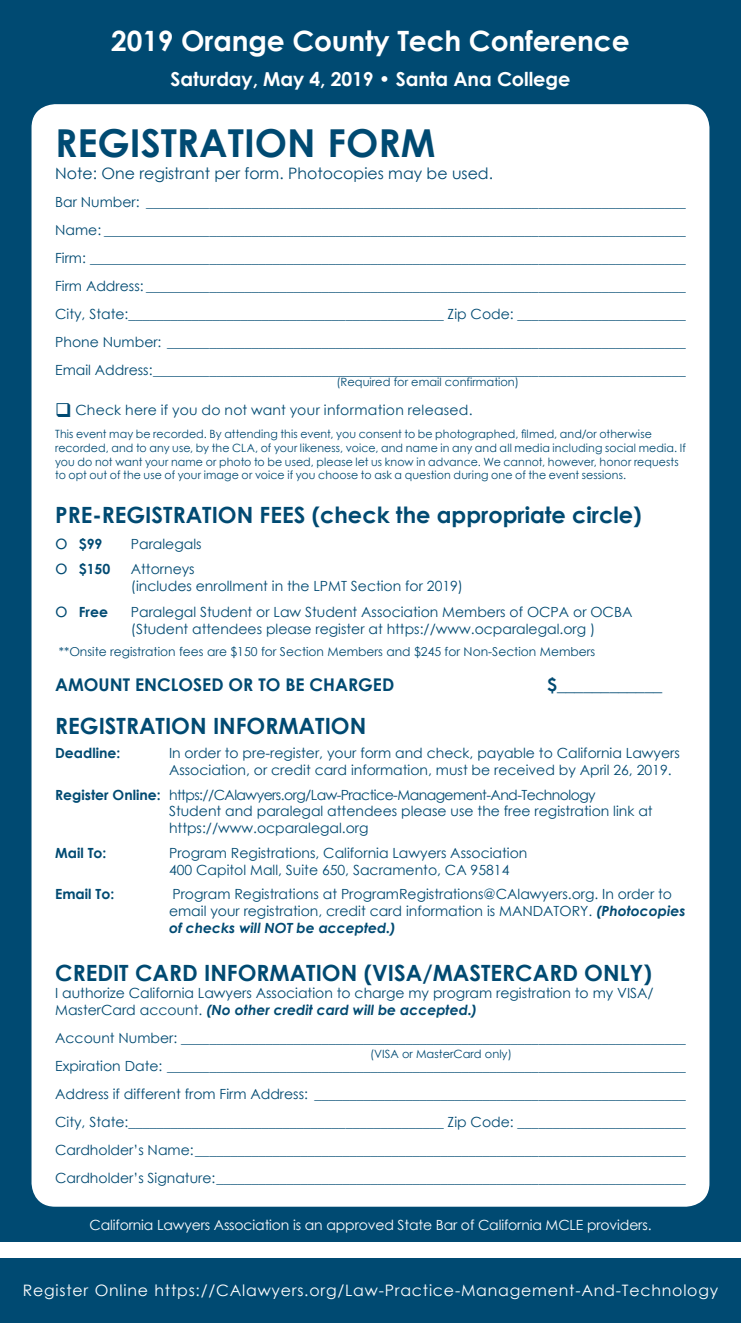
<style>
.page{position:relative;width:741px;height:1323px;background:#fff}
.page>*{position:absolute;margin:0;border:0;box-sizing:border-box;transform-origin:0 0}
.t1{font:700 38.5px "Century Gothic";color:#004a72}
.t2{font:700 28px "Century Gothic";letter-spacing:-.005em;color:#fff}
.t3{font:700 22.4px "Century Gothic";color:#004a72}
.t4{font:700 19.25px "Century Gothic";letter-spacing:-.005em;color:#fff}
.t5{font:700 17.5px "Century Gothic";color:#004a72}
.t6{font:15.75px "Century Gothic";letter-spacing:.05em;color:#fff}
.t7{font:15.75px "Century Gothic";color:#004a72}
.t8{font:14px/28px "Century Gothic";color:#004a72}
.t9{font:14px "Century Gothic";letter-spacing:-.04em;color:#004a72}
.t10{font:14px "Century Gothic";letter-spacing:-.01em;color:#fff}
.t11{font:14px "Century Gothic";letter-spacing:.02em;color:#004a72}
.t12{font:700 14px "Century Gothic";color:#004a72}
.t13{font:12.25px "Century Gothic";color:#004a72}
.t14{font:11.38px/13.7px "Century Gothic";letter-spacing:.005em;color:#004a72}
.s1{font-weight:400;font-size:19.25px}
.s2{font-weight:700}
.s3{font-weight:700;font-style:italic}
</style>
<div class="page">
<div style="left:0;top:0;width:740px;height:1323px;background:#004a72"></div>
<div style="left:0;top:1242px;width:740px;height:16px;background:#fff"></div>
<div style="left:32px;top:104px;width:677px;height:1103px;background:#fff;border-radius:24px"></div>
<h2 class="t2" style="left:111px;top:20px;width:519px">2019 Orange County Tech Conference</h2>
<h3 class="t4" style="left:170px;top:64px;width:401px">Saturday, May 4, 2019 • Santa Ana College</h3>
<h1 class="t1" style="left:55px;top:113px;width:381px">REGISTRATION FORM</h1>
<p class="t7" style="left:55px;top:162px;width:439px">Note: One registrant per form. Photocopies may be used.</p>
<p class="t8" style="left:55px;top:187px;width:631px;text-align:justify">Bar Number: _____________________________________________________________________________ Name: ___________________________________________________________________________________ Firm: _____________________________________________________________________________________ Firm Address: _____________________________________________________________________________ City, State:_____________________________________________ Zip Code: ________________________ Phone Number: __________________________________________________________________________ Email Address:____________________________________________________________________________</p>
<p class="t11" style="left:55px;top:400px;width:419px">❑ Check here if you do not want your information released.</p>
<p class="t14" style="left:55px;top:427px;width:632px">This event may be recorded. By attending this event, you consent to be photographed, filmed, and/or otherwise recorded, and to any use, by the CLA, of your likeness, voice, and name in any and all media including social media. If you do not want your name or photo to be used, please let us know in advance. We cannot, however, honor requests to opt out of the use of your image or voice if you choose to ask a question during one of the event sessions.</p>
<h3 class="t3" style="left:55px;top:498px;width:587px">PRE-REGISTRATION FEES (check the appropriate circle)</h3>
<p class="t12" style="left:55px;top:533px;width:49px"><span class="s1">o</span> $99</p>
<p class="t8" style="left:131px;top:529px;width:72px">Paralegals</p>
<p class="t12" style="left:55px;top:558px;width:56px"><span class="s1">o</span> $150</p>
<p class="t8" style="left:131px;top:560px;width:333px;line-height:17.5px">Attorneys<br>(includes enrollment in the LPMT Section for 2019)</p>
<p class="t12" style="left:55px;top:601px;width:54px"><span class="s1">o</span> Free</p>
<p class="t8" style="left:131px;top:603px;width:503px;line-height:17.5px">Paralegal Student or Law Student Association Members of OCPA or OCBA (Student attendees please register at https://www.ocparalegal.org )</p>
<p class="t13" style="left:59px;top:643px;width:537px">**Onsite registration fees are $150 for Section Members and $245 for Non-Section Members</p>
<p class="t5" style="left:55px;top:671px;width:340px">AMOUNT ENCLOSED OR TO BE CHARGED</p>
<p class="t5" style="left:547px;top:671px;width:116px">$____________</p>
<h3 class="t3" style="left:55px;top:708px;width:312px">REGISTRATION INFORMATION</h3>
<p class="t12" style="left:55px;top:742px;width:67px">Deadline:</p>
<p class="t8" style="left:169px;top:745px;width:512px;line-height:16.8px">In order to pre-register, your form and check, payable to California Lawyers<br>Association, or credit card information, must be received by April 26, 2019.</p>
<p class="t9" style="left:55px;top:785px;width:542px"><span class="s2">Register Online:</span> https://CAlawyers.org/Law-Practice-Management-And-Technology</p>
<p class="t14" style="left:336px;top:375px;width:184px">(Required for email confirmation)</p>
<p class="t8" style="left:169px;top:803px;width:485px;line-height:16.8px">Student and paralegal attendees please use the free registration link at https://www.ocparalegal.org</p>
<p class="t8" style="left:169px;top:844px;width:360px;line-height:16.8px">Program Registrations, California Lawyers Association<br>400 Capitol Mall, Suite 650, Sacramento, CA 95814</p>
<p class="t8" style="left:169px;top:886px;width:518px;line-height:16.8px">Program Registrations at ProgramRegistrations@CAlawyers.org. In order to email your registration, credit card information is MANDATORY. <span class="s3">(Photocopies of checks will NOT be accepted.)</span></p>
<h3 class="t3" style="left:55px;top:956px;width:598px">CREDIT CARD INFORMATION (VISA/MASTERCARD ONLY)</h3>
<p class="t8" style="left:55px;top:985px;width:599px;line-height:16.8px">I authorize California Lawyers Association to charge my program registration to my VISA/<br>MasterCard account. <span class="s3">(No other credit card will be accepted.)</span></p>
<p class="t8" style="left:55px;top:1024px;width:631px;text-align:justify">Account Number: ________________________________________________________________________ Expiration Date: __________________________________________________________________________ Address if different from Firm Address: _____________________________________________________ City, State:_____________________________________________ Zip Code: ________________________ Cardholder’s Name:______________________________________________________________________ Cardholder’s Signature:___________________________________________________________________</p>
<p class="t12" style="left:55px;top:842px;width:53px">Mail To:</p>
<p class="t12" style="left:55px;top:884px;width:61px">Email To:</p>
<p class="t14" style="left:370px;top:1047px;width:143px">(VISA or MasterCard only)</p>
<p class="t10" style="left:89px;top:1215px;width:563px">California Lawyers Association is an approved State Bar of California MCLE providers.</p>
<p class="t6" style="left:23px;top:1279px;width:696px">Register Online https://CAlawyers.org/Law-Practice-Management-And-Technology</p>
</div>
